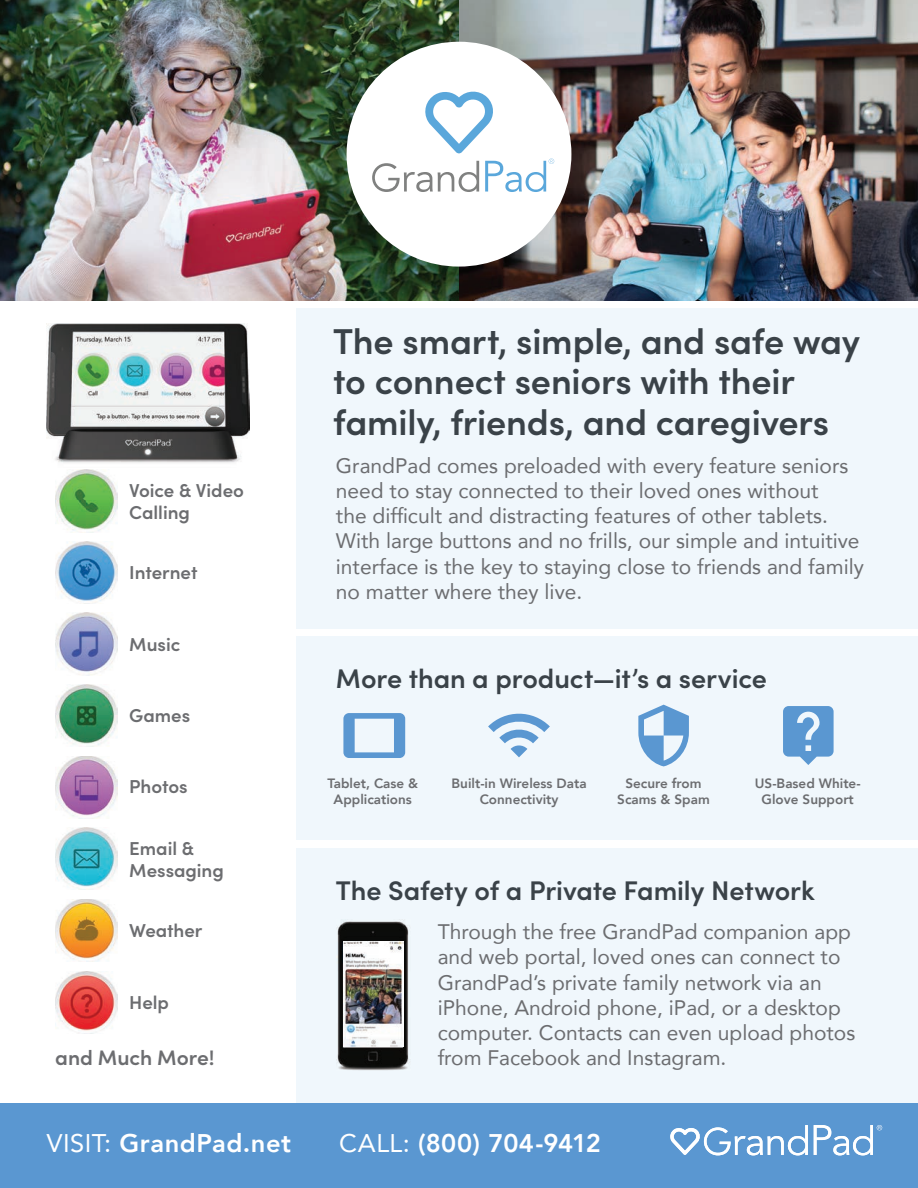
<style>
.page{position:relative;width:918px;height:1188px;background:#fff}
.page>*{position:absolute;margin:0;border:0;box-sizing:border-box;transform-origin:0 0}
.t1{font:600 36px/40.5px "Sofia Pro";letter-spacing:-.005em;color:#3a4248}
.t2{font:600 27px "Sofia Pro";letter-spacing:-.005em;color:#3a4248}
.t3{font:800 25.5px "Avenir";letter-spacing:.02em;color:#fff}
.t4{font:800 25.5px "Avenir";letter-spacing:-.015em;color:#fff}
.t5{font:21px/25.2px "Avenir";color:#6c6d70}
.t6{font:600 21px "Sofia Pro";color:#6c6d70}
.t7{font:600 18.75px/22.5px "Sofia Pro";color:#6c6d70}
.t8{font:800 13.5px/16.5px "Avenir";color:#6c6d70;text-align:center}
.s1{font-weight:400}
</style>
<div class="page">
<div style="left:0;top:308px;width:918px;height:321px;background:#f0f7fc"></div>
<div style="left:0;top:637px;width:918px;height:203px;background:#f0f7fc"></div>
<div style="left:0;top:848px;width:918px;height:260px;background:#f0f7fc"></div>
<div style="left:0;top:298px;width:295px;height:890px;background:#fff"></div>
<img style="left:0;top:0;width:918px;height:300px">
<img style="left:55px;top:470px;width:62px;height:62px">
<img style="left:55px;top:828px;width:62px;height:62px">
<img style="left:55px;top:541px;width:62px;height:63px">
<img style="left:55px;top:756px;width:62px;height:62px">
<img style="left:55px;top:971px;width:63px;height:63px">
<img style="left:55px;top:899px;width:63px;height:63px">
<img style="left:55px;top:613px;width:62px;height:62px">
<img style="left:55px;top:684px;width:62px;height:63px">
<div style="left:0;top:1104px;width:918px;height:84px;background:#5a97d1"></div>
<svg style="left:670px;top:1125px;width:138px;height:30px"></svg>
<svg style="left:814px;top:1125px;width:68px;height:30px"></svg>
<img style="left:336px;top:921px;width:74px;height:149px">
<img style="left:344px;top:941px;width:59px;height:106px">
<svg style="left:488px;top:713px;width:62px;height:44px"></svg>
<svg style="left:783px;top:706px;width:51px;height:59px"></svg>
<svg style="left:343px;top:713px;width:62px;height:45px"></svg>
<svg style="left:638px;top:705px;width:51px;height:61px"></svg>
<img style="left:47px;top:323px;width:202px;height:140px">
<div style="left:347px;top:42px;width:224px;height:225px;background:#fff;border-radius:50%"></div>
<svg style="left:425px;top:91px;width:68px;height:62px"></svg>
<svg style="left:372px;top:161px;width:107px;height:31px"></svg>
<svg style="left:485px;top:159px;width:69px;height:33px"></svg>
<p class="t7" style="left:129px;top:478px;width:116px">Voice &amp; Video<br>Calling</p>
<p class="t7" style="left:129px;top:560px;width:70px">Internet</p>
<p class="t7" style="left:129px;top:632px;width:53px">Music</p>
<p class="t7" style="left:129px;top:703px;width:63px">Games</p>
<p class="t7" style="left:129px;top:773px;width:60px">Photos</p>
<p class="t7" style="left:129px;top:835px;width:96px">Email &amp;<br>Messaging</p>
<p class="t7" style="left:129px;top:918px;width:75px">Weather</p>
<p class="t7" style="left:129px;top:989px;width:41px">Help</p>
<p class="t6" style="left:55px;top:1042px;width:161px">and Much More!</p>
<h1 class="t1" style="left:333px;top:318px;width:529px">The smart, simple, and safe way to connect seniors with their family, friends, and caregivers</h1>
<p class="t5" style="left:336px;top:452px;width:530px">GrandPad comes preloaded with every feature seniors need to stay connected to their loved ones without<br>the difficult and distracting features of other tablets.<br>With large buttons and no frills, our simple and intuitive interface is the key to staying close to friends and family no matter where they live.</p>
<p class="t2" style="left:336px;top:658px;width:433px">More than a product—it’s a service</p>
<p class="t8" style="left:327px;top:775px;width:92px">Tablet, Case &amp;<br>Applications</p>
<p class="t8" style="left:452px;top:775px;width:137px">Built-in Wireless Data<br>Connectivity</p>
<p class="t8" style="left:617px;top:775px;width:94px">Secure from<br>Scams &amp; Spam</p>
<p class="t8" style="left:755px;top:775px;width:107px">US-Based White-<br>Glove Support</p>
<p class="t2" style="left:336px;top:870px;width:480px">The Safety of a Private Family Network</p>
<p class="t5" style="left:438px;top:919px;width:419px">Through the free GrandPad companion app and web portal, loved ones can connect to GrandPad’s private family network via an iPhone, Android phone, iPad, or a desktop computer. Contacts can even upload photos from Facebook and Instagram.</p>
<p class="t3" style="left:47px;top:1124px;width:246px"><span class="s1">VISIT:</span> GrandPad.net</p>
<p class="t4" style="left:339px;top:1124px;width:263px"><span class="s1">CALL:</span> (800) 704-9412</p>
</div>
